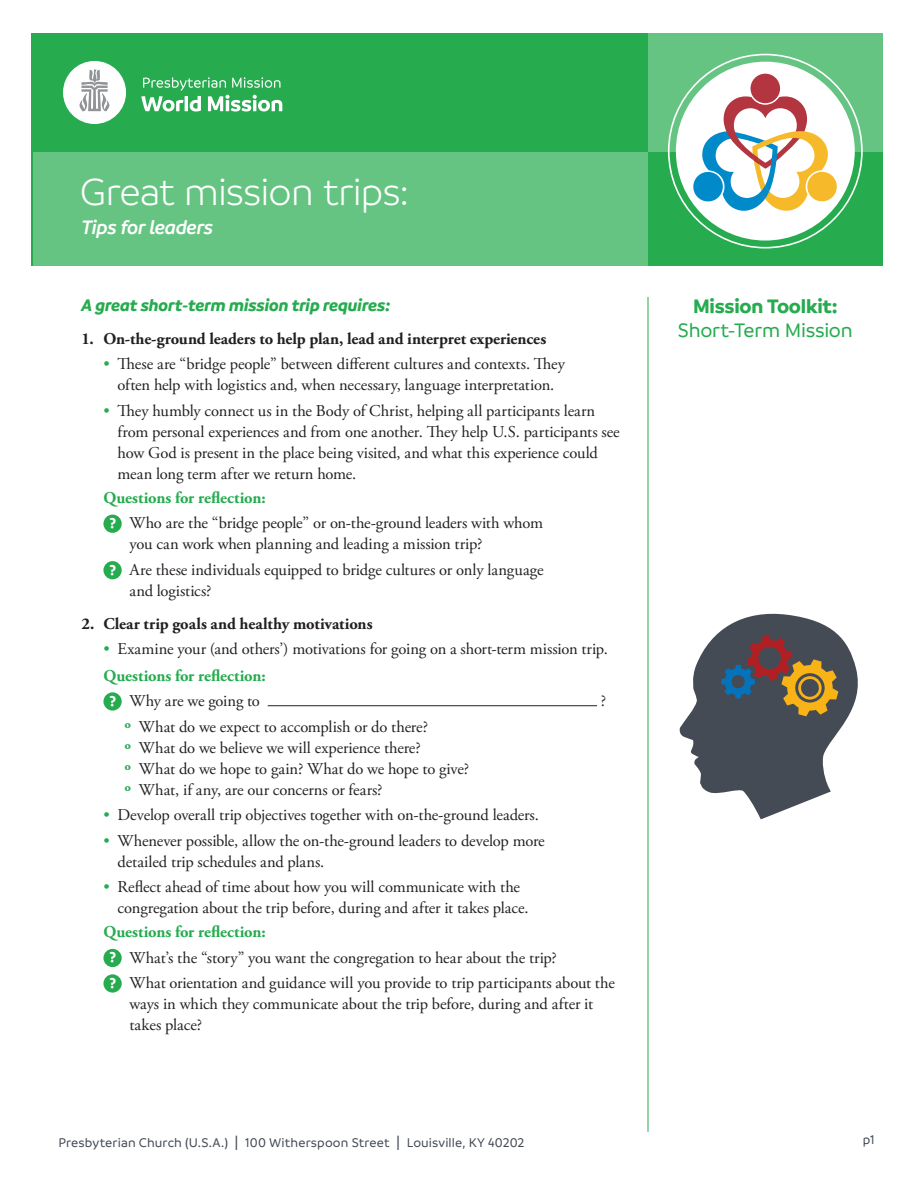
<style>
.page{position:relative;width:918px;height:1188px;background:#fff}
.page>*{position:absolute;margin:0;border:0;box-sizing:border-box;transform-origin:0 0}
.t1{font:300 40.5px "Branding";letter-spacing:-.02em;color:#fff}
.t2{font:500 21px "Branding";letter-spacing:-.015em;color:#26ab4f}
.t3{font:700 21px "Branding";letter-spacing:-.01em;color:#26ab4f}
.t4{font:italic 600 21px "Branding";letter-spacing:-.02em;color:#fff}
.t5{font:italic 700 18px "Branding";letter-spacing:-.01em;color:#26ab4f}
.t6{font:16.5px/21px "Adobe Garamond Pro";letter-spacing:-.005em;color:#231f20}
.t7{font:700 16.5px "Adobe Garamond Pro";letter-spacing:-.005em;color:#231f20}
.t8{font:700 16.5px "Adobe Garamond Pro";letter-spacing:-.005em;color:#26ab4f}
.t9{font:500 13.5px "Branding";letter-spacing:.01em;color:#434a54}
.s1{color:#26ab4f}
.s2{font-weight:700;color:#26ab4f}
.s3{font-family:"Branding";font-weight:700;font-size:15.6px;color:#fff}
.s4{font-size:16.5px}
</style>
<div class="page">
<div style="left:32px;top:33px;width:851px;height:233px;background:#26ab4f"></div>
<svg style="left:648px;top:33px;width:237px;height:119px;background:#6cc688"></svg>
<div style="left:33px;top:152px;width:615px;height:114px;background:#66c483"></div>
<svg style="left:141px;top:77px;width:141px;height:35px"></svg>
<div style="left:63px;top:61px;width:63px;height:63px;background:#fff;border-radius:50%"></div>
<svg style="left:79px;top:70px;width:30px;height:41px"></svg>
<hr style="left:648px;top:297px;width:1px;height:835px;background:#26ab4f">
<div style="left:676px;top:62px;width:179px;height:179px;background:#fff;border-radius:50%"></div>
<div style="left:751px;top:74px;width:29px;height:29px;background:#b3353f;border-radius:50%"></div>
<svg style="left:691px;top:96px;width:148px;height:115px"></svg>
<div style="left:103px;top:515px;width:19px;height:18px;background:#26ab4f;border-radius:50%"></div>
<div style="left:103px;top:561px;width:19px;height:18px;background:#26ab4f;border-radius:50%"></div>
<div style="left:103px;top:692px;width:19px;height:19px;background:#26ab4f;border-radius:50%"></div>
<hr style="left:268px;top:705px;width:329px;height:1px;background:#231f20">
<div style="left:103px;top:949px;width:19px;height:18px;background:#26ab4f;border-radius:50%"></div>
<div style="left:103px;top:974px;width:19px;height:19px;background:#26ab4f;border-radius:50%"></div>
<svg style="left:679px;top:613px;width:179px;height:207px"></svg>
<h1 class="t1" style="left:80px;top:171px;width:331px">Great mission trips:</h1>
<p class="t4" style="left:81px;top:216px;width:134px">Tips for leaders</p>
<p class="t5" style="left:81px;top:295px;width:311px">A great short-term mission trip requires:</p>
<p class="t7" style="left:81px;top:329px;width:466px">1. On-the-ground leaders to help plan, lead and interpret experiences</p>
<p class="t6" style="left:103px;top:354px;width:463px;text-align:center"><span class="s1">•</span> These are “bridge people” between different cultures and contexts. They often help with logistics and, when necessary, language interpretation.</p>
<p class="t6" style="left:118px;top:401px;width:504px;text-indent:-14px"><span class="s1">•</span> They humbly connect us in the Body of Christ, helping all participants learn from personal experiences and from one another. They help U.S. participants see how God is present in the place being visited, and what this experience could mean long term after we return home.</p>
<p class="t6" style="left:109px;top:485px;width:435px;line-height:25.5px;text-indent:-6px"><span class="s2">Questions for reflection:<br></span><span class="s3">?</span> Who are the “bridge people” or on-the-ground leaders with whom</p>
<p class="t6" style="left:109px;top:532px;width:436px;line-height:25.5px;text-indent:20px">you can work when planning and leading a mission trip?<br><span class="s3">?</span> Are these individuals equipped to bridge cultures or only language</p>
<p class="t6" style="left:129px;top:581px;width:84px">and logistics?</p>
<p class="t7" style="left:81px;top:614px;width:293px">2. Clear trip goals and healthy motivations</p>
<p class="t6" style="left:103px;top:639px;width:506px"><span class="s1">•</span> Examine your (and others’) motivations for going on a short-term mission trip.</p>
<p class="t8" style="left:103px;top:666px;width:164px">Questions for reflection:</p>
<p class="t6" style="left:109px;top:691px;width:152px"><span class="s3">?</span> Why are we going to</p>
<p class="t6" style="left:601px;top:691px;width:7px">?</p>
<p class="t6" style="left:125px;top:716px;width:346px"><span class="s2">º</span> What do we expect to accomplish or do there?<br><span class="s2">º</span> What do we believe we will experience there?<br><span class="s2">º</span> What do we hope to gain? What do we hope to give? <span class="s2">º</span> What, if any, are our concerns or fears?</p>
<p class="t6" style="left:103px;top:805px;width:437px"><span class="s1">•</span> Develop overall trip objectives together with on-the-ground leaders.</p>
<p class="t6" style="left:118px;top:830px;width:429px;text-indent:-14px"><span class="s1">•</span> Whenever possible, allow the on-the-ground leaders to develop more detailed trip schedules and plans.</p>
<p class="t6" style="left:118px;top:877px;width:413px;text-indent:-14px"><span class="s1">•</span> Reflect ahead of time about how you will communicate with the congregation about the trip before, during and after it takes place.</p>
<p class="t6" style="left:109px;top:920px;width:507px;line-height:25.5px;text-indent:-6px"><span class="s2">Questions for reflection:<br></span><span class="s3">?</span> What’s the “story” you want the congregation to hear about the trip?<br><span class="s3">?</span> What orientation and guidance will you provide to trip participants about the</p>
<p class="t6" style="left:129px;top:994px;width:465px">ways in which they communicate about the trip before, during and after it takes place?</p>
<p class="t3" style="left:693px;top:294px;width:146px">Mission Toolkit:</p>
<p class="t2" style="left:678px;top:319px;width:176px">Short-Term Mission</p>
<p class="t9" style="left:58px;top:1135px;width:467px">Presbyterian Church (U.S.A.) <span class="s4">|</span> 100 Witherspoon Street <span class="s4">|</span> Louisville, KY 40202</p>
<p class="t9" style="left:863px;top:1133px;width:13px">p1</p>
</div>
